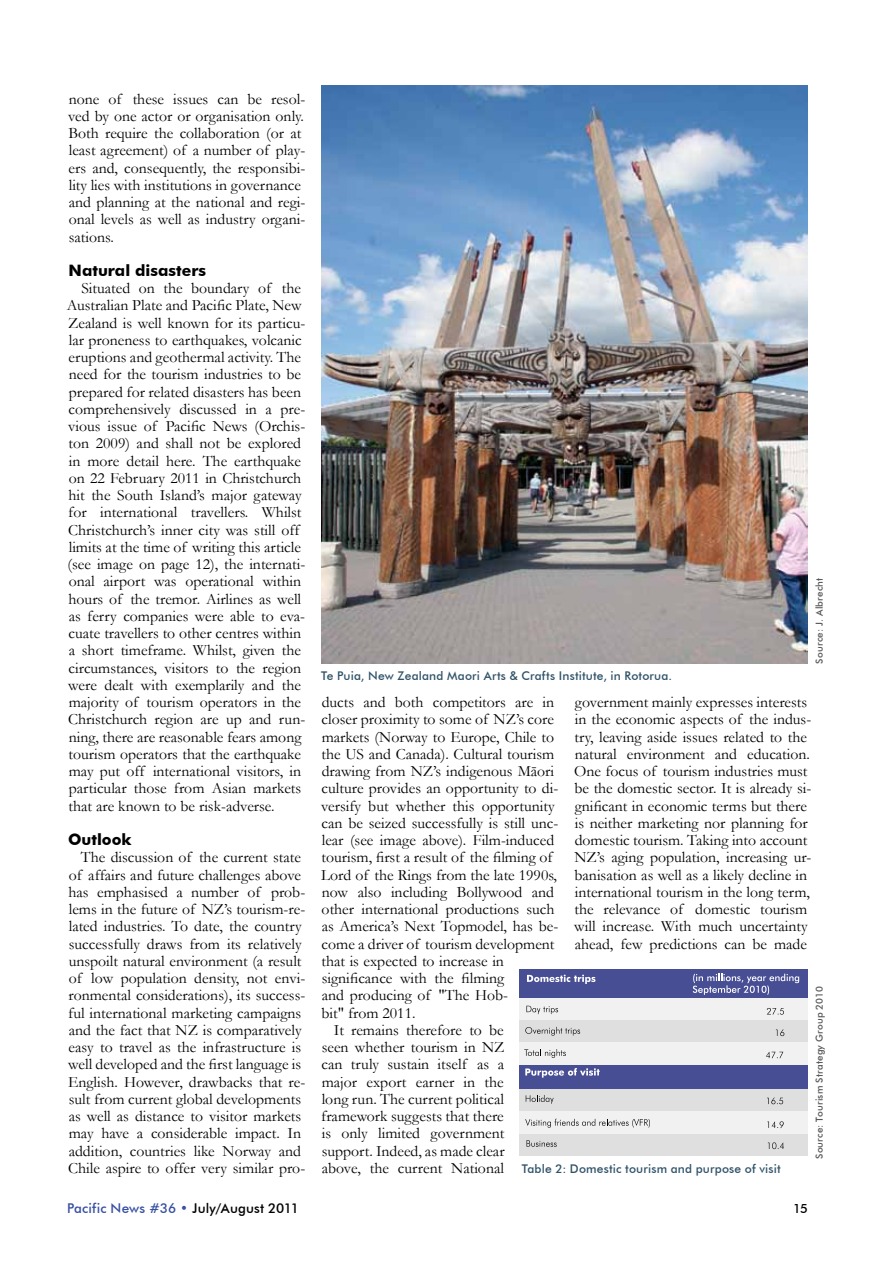
<style>
.page{position:relative;width:893px;height:1263px;background:#fff}
.page>*{position:absolute;margin:0;border:0;box-sizing:border-box;transform-origin:0 0}
.t1{font:15.75px/17.2px "Garamond";color:#000}
.t2{font:700 15.75px "Futura BT";color:#000}
.t3{font:500 13.5px "Futura BT";letter-spacing:.01em;color:#374fa2}
.t4{font:500 12.75px "Futura BT";color:#000}
.t5{font:500 12px "Futura BT";letter-spacing:.015em;color:#2f5369}
.t6{font:500 9.75px "Futura BT";letter-spacing:.02em;color:#58595b}
.s1{color:#000}
</style>
<div class="page">
<img style="left:321px;top:85px;width:486px;height:579px">
<div style="left:520px;top:969px;width:288px;height:29px;background:#484e94"></div>
<div style="left:520px;top:1065px;width:288px;height:24px;background:#484e94"></div>
<div style="left:520px;top:1133px;width:288px;height:22px;background:#dfdfdf"></div>
<div style="left:520px;top:1089px;width:288px;height:23px;background:#dfdfdf"></div>
<div style="left:520px;top:1112px;width:288px;height:22px;background:#f1f1f1"></div>
<div style="left:520px;top:998px;width:288px;height:22px;background:#f1f1f1"></div>
<div style="left:520px;top:1020px;width:288px;height:22px;background:#dfdfdf"></div>
<div style="left:520px;top:1042px;width:288px;height:23px;background:#f1f1f1"></div>
<svg style="left:527px;top:974px;width:68px;height:10px"></svg>
<svg style="left:693px;top:974px;width:106px;height:21px"></svg>
<svg style="left:526px;top:1006px;width:32px;height:8px"></svg>
<svg style="left:767px;top:1008px;width:17px;height:7px"></svg>
<svg style="left:525px;top:1027px;width:55px;height:8px"></svg>
<svg style="left:776px;top:1029px;width:8px;height:7px"></svg>
<svg style="left:524px;top:1049px;width:42px;height:9px"></svg>
<svg style="left:766px;top:1051px;width:17px;height:7px"></svg>
<svg style="left:525px;top:1068px;width:75px;height:9px"></svg>
<svg style="left:526px;top:1095px;width:28px;height:9px"></svg>
<svg style="left:767px;top:1097px;width:16px;height:7px"></svg>
<svg style="left:525px;top:1119px;width:125px;height:8px"></svg>
<svg style="left:767px;top:1121px;width:17px;height:7px"></svg>
<svg style="left:527px;top:1140px;width:30px;height:7px"></svg>
<svg style="left:768px;top:1142px;width:16px;height:7px"></svg>
<p class="t1" style="left:68px;top:90px;width:239px">none of these issues can be resol&shy;ved by one actor or organisation only.<br>Both require the collaboration (or at least agreement) of a number of play&shy;ers and, consequently, the responsibi&shy;lity lies with institutions in governance and planning at the national and regi&shy;onal levels as well as industry organi&shy;sations.</p>
<p class="t2" style="left:69px;top:261px;width:139px">Natural disasters</p>
<p class="t1" style="left:67px;top:279px;width:240px;text-indent:15px">Situated on the boundary of the Australian Plate and Pacific Plate, New Zealand is well known for its particu&shy;lar proneness to earthquakes, volcanic eruptions and geothermal activity. The need for the tourism industries to be prepared for related disasters has been comprehensively discussed in a pre&shy;vious issue of Pacific News (Orchis&shy;ton 2009) and shall not be explored in more detail here. The earthquake on 22 February 2011 in Christchurch hit the South Island’s major gateway for international travellers. Whilst Christchurch’s inner city was still off limits at the time of writing this article (see image on page 12), the internati&shy;onal airport was operational within hours of the tremor. Airlines as well as ferry companies were able to eva&shy;cuate travellers to other centres within a short timeframe. Whilst, given the circumstances, visitors to the region were dealt with exemplarily and the majority of tourism operators in the Christchurch region are up and run&shy;ning, there are reasonable fears among tourism operators that the earthquake may put off international visitors, in particular those from Asian markets that are known to be risk-adverse.</p>
<p class="t2" style="left:68px;top:830px;width:65px">Outlook</p>
<p class="t1" style="left:68px;top:848px;width:239px;text-align:center">The discussion of the current state<br>of affairs and future challenges above has emphasised a number of prob&shy;lems in the future of NZ’s tourism-re&shy;lated industries. To date, the country successfully draws from its relatively unspoilt natural environment (a result of low population density, not envi&shy;ronmental considerations), its success&shy;ful international marketing campaigns and the fact that NZ is comparatively easy to travel as the infrastructure is well developed and the first language is English. However, drawbacks that re&shy;sult from current global developments as well as distance to visitor markets may have a considerable impact. In addition, countries like Norway and Chile aspire to offer very similar pro-</p>
<p class="t5" style="left:321px;top:668px;width:353px">Te Puia, New Zealand Maori Arts &amp; Crafts Institute, in Rotorua.</p>
<p class="t6" style="left:813px;top:664px;width:87px;rotate:-90deg">Source: J. Albrecht</p>
<p class="t1" style="left:322px;top:693px;width:234px">ducts and both competitors are in</p>
<p class="t1" style="left:322px;top:710px;width:234px">closer proximity to some of NZ’s core</p>
<p class="t1" style="left:322px;top:728px;width:234px">markets (Norway to Europe, Chile to</p>
<p class="t1" style="left:322px;top:745px;width:234px">the US and Canada). Cultural tourism</p>
<p class="t1" style="left:322px;top:762px;width:234px">drawing from NZ’s indigenous Māori</p>
<p class="t1" style="left:322px;top:779px;width:238px">culture provides an opportunity to di-</p>
<p class="t1" style="left:321px;top:797px;width:235px">versify but whether this opportunity</p>
<p class="t1" style="left:322px;top:814px;width:238px">can be seized successfully is still unc-</p>
<p class="t1" style="left:322px;top:831px;width:234px">lear (see image above). Film-induced</p>
<p class="t1" style="left:322px;top:848px;width:233px">tourism, first a result of the filming of</p>
<p class="t1" style="left:321px;top:866px;width:237px">Lord of the Rings from the late 1990s,</p>
<p class="t1" style="left:322px;top:883px;width:234px">now also including Bollywood and</p>
<p class="t1" style="left:322px;top:900px;width:234px">other international productions such</p>
<p class="t1" style="left:322px;top:917px;width:238px">as America’s Next Topmodel, has be-</p>
<p class="t1" style="left:322px;top:935px;width:234px">come a driver of tourism development</p>
<p class="t1" style="left:322px;top:952px;width:184px">that is expected to increase in</p>
<p class="t1" style="left:322px;top:969px;width:184px">significance with the filming</p>
<p class="t1" style="left:322px;top:986px;width:188px">and producing of "The Hob-</p>
<p class="t1" style="left:321px;top:1003px;width:96px">bit" from 2011.</p>
<p class="t1" style="left:334px;top:1021px;width:172px">It remains therefore to be</p>
<p class="t1" style="left:322px;top:1038px;width:184px">seen whether tourism in NZ</p>
<p class="t1" style="left:322px;top:1055px;width:184px">can truly sustain itself as a</p>
<p class="t1" style="left:322px;top:1072px;width:184px">major export earner in the</p>
<p class="t1" style="left:322px;top:1090px;width:184px">long run. The current political</p>
<p class="t1" style="left:321px;top:1107px;width:184px">framework suggests that there</p>
<p class="t1" style="left:322px;top:1124px;width:184px">is only limited government</p>
<p class="t1" style="left:322px;top:1141px;width:184px">support. Indeed, as made clear</p>
<p class="t1" style="left:322px;top:1159px;width:184px">above, the current National</p>
<p class="t1" style="left:574px;top:693px;width:239px">government mainly expresses interests in the economic aspects of the indus&shy;try, leaving aside issues related to the natural environment and education.<br>One focus of tourism industries must be the domestic sector. It is already si&shy;gnificant in economic terms but there is neither marketing nor planning for domestic tourism. Taking into account NZ’s aging population, increasing ur&shy;banisation as well as a likely decline in international tourism in the long term, the relevance of domestic tourism will increase. With much uncertainty ahead, few predictions can be made</p>
<p class="t6" style="left:813px;top:1159px;width:174px;rotate:-90deg">Source: Tourism Strategy Group 2010</p>
<p class="t5" style="left:522px;top:1162px;width:260px">Table 2: Domestic tourism and purpose of visit</p>
<p class="t3" style="left:67px;top:1200px;width:233px">Pacific News #36 • <span class="s1">July/August 2011</span></p>
<p class="t4" style="left:793px;top:1200px;width:16px">15</p>
</div>
